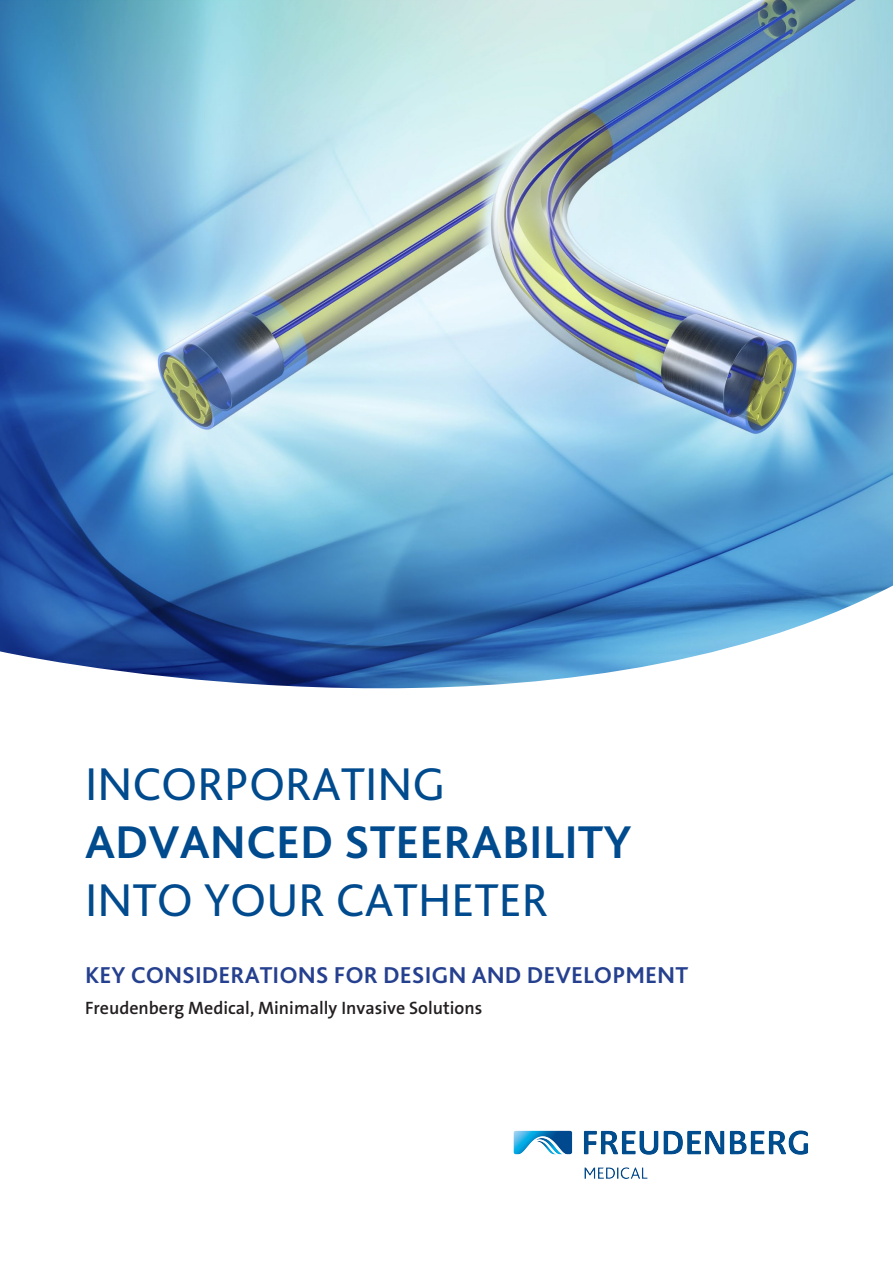
<style>
.page{position:relative;width:893px;height:1263px;background:#fff}
.page>*{position:absolute;margin:0;border:0;box-sizing:border-box;transform-origin:0 0}
.t1{font:48px "Bliss 2";color:#004a8e}
.t2{font:700 48px "Bliss 2";color:#004a8e}
.t3{font:700 24px "Bliss 2";color:#25408f}
.t4{font:600 18px "The Sans B W6";color:#231f20}
</style>
<div class="page">
<img style="left:513px;top:1130px;width:295px;height:49px">
<img style="left:0;top:0;width:893px;height:585px">
<svg style="left:0;top:585px;width:893px;height:104px"></svg>
<h1 class="t1" style="left:85px;top:755px;width:362px">INCORPORATING</h1>
<h1 class="t2" style="left:85px;top:812px;width:548px">ADVANCED STEERABILITY</h1>
<h1 class="t1" style="left:85px;top:870px;width:465px">INTO YOUR CATHETER</h1>
<h2 class="t3" style="left:85px;top:960px;width:605px">KEY CONSIDERATIONS FOR DESIGN AND DEVELOPMENT</h2>
<p class="t4" style="left:85px;top:996px;width:399px">Freudenberg Medical, Minimally Invasive Solutions</p>
</div>
